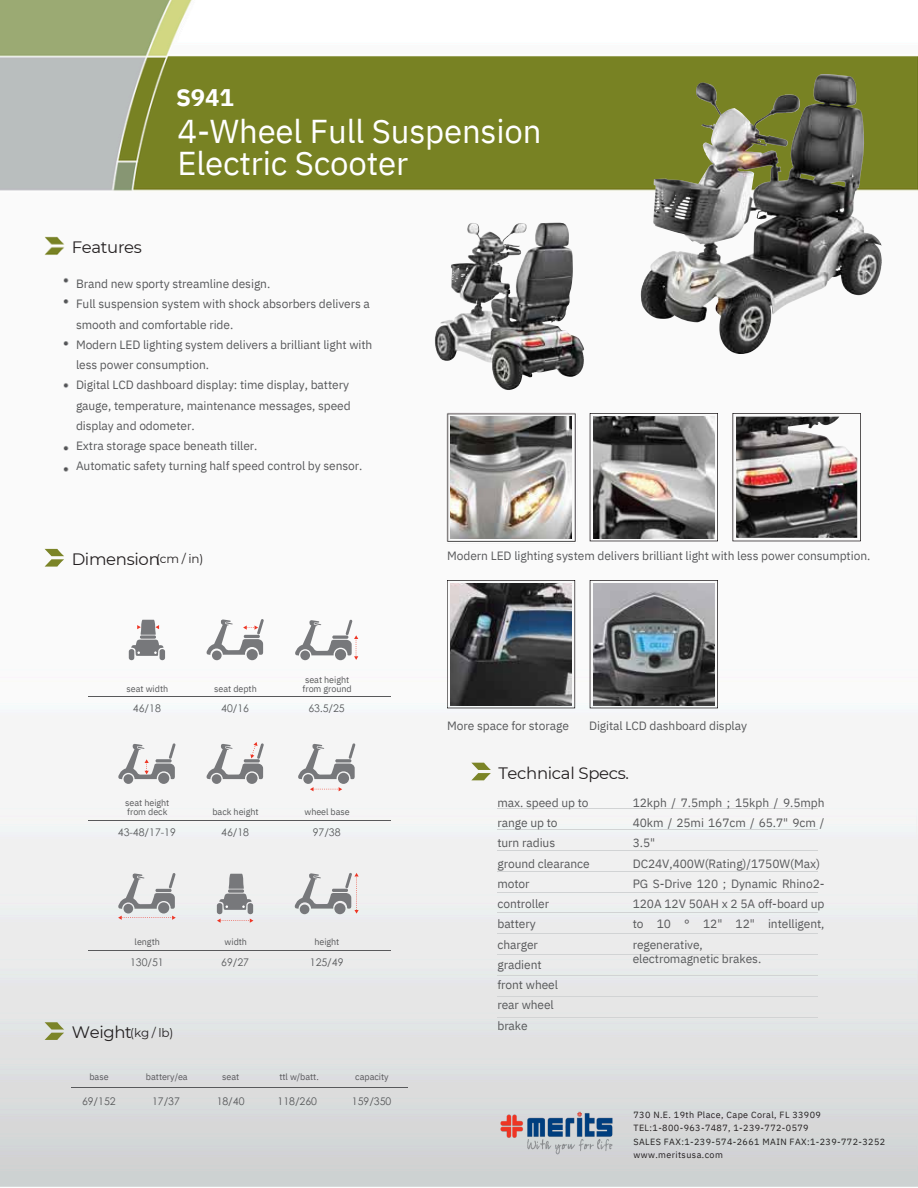
<style>
.page{position:relative;width:918px;height:1188px;background:#fff}
.page>*{position:absolute;margin:0;border:0;box-sizing:border-box;transform-origin:0 0}
.t1{font:33px/32.7px "IBM Plex Sans";letter-spacing:-.005em;color:#fff}
.t2{font:700 24px "IBM Plex Sans";color:#fff}
.t3{font:16.5px "Montserrat";letter-spacing:-.02em;color:#231f20}
.t4{font:12px/20.2px "IBM Plex Sans";letter-spacing:-.005em;color:#58595b}
.t5{font:12px "Montserrat";letter-spacing:-.02em;color:#231f20}
.t6{font:10.5px "Century Gothic";color:#58595b}
.t7{font:9px/13.5px "IBM Plex Sans";letter-spacing:.045em;color:#231f20}
.t8{font:9px/9px "IBM Plex Sans";letter-spacing:-.005em;color:#58595b}
</style>
<div class="page">
<img style="left:0;top:0;width:918px;height:1187px">
<svg style="left:590px;top:413px;width:128px;height:128px"></svg>
<svg style="left:447px;top:580px;width:128px;height:128px"></svg>
<svg style="left:732px;top:413px;width:129px;height:128px"></svg>
<svg style="left:590px;top:580px;width:128px;height:128px"></svg>
<img style="left:450px;top:417px;width:122px;height:121px">
<img style="left:593px;top:417px;width:122px;height:121px">
<img style="left:450px;top:584px;width:122px;height:121px">
<img style="left:593px;top:584px;width:122px;height:121px">
<img style="left:452px;top:223px;width:113px;height:125px">
<svg style="left:45px;top:1022px;width:19px;height:18px"></svg>
<hr style="left:72px;top:1087px;width:336px;height:1px;background:#58595b">
<img style="left:656px;top:104px;width:212px;height:137px">
<svg style="left:45px;top:549px;width:19px;height:18px"></svg>
<div style="left:129px;top:649px;width:5px;height:11px;background:#77787b;border-radius:3px"></div>
<div style="left:160px;top:649px;width:5px;height:11px;background:#77787b;border-radius:3px"></div>
<svg style="left:131px;top:620px;width:32px;height:36px"></svg>
<div style="left:158px;top:773px;width:11px;height:11px;background:#77787b;border-radius:50%"></div>
<div style="left:124px;top:774px;width:9px;height:10px;background:#77787b;border-radius:50%"></div>
<svg style="left:118px;top:743px;width:58px;height:36px"></svg>
<svg style="left:118px;top:916px;width:58px;height:4px"></svg>
<div style="left:124px;top:904px;width:9px;height:10px;background:#77787b;border-radius:50%"></div>
<div style="left:158px;top:902px;width:11px;height:12px;background:#77787b;border-radius:50%"></div>
<svg style="left:118px;top:873px;width:58px;height:36px"></svg>
<svg style="left:217px;top:919px;width:36px;height:4px"></svg>
<div style="left:217px;top:903px;width:5px;height:11px;background:#77787b;border-radius:3px"></div>
<div style="left:248px;top:903px;width:5px;height:11px;background:#77787b;border-radius:3px"></div>
<svg style="left:219px;top:874px;width:33px;height:36px"></svg>
<div style="left:212px;top:774px;width:9px;height:10px;background:#77787b;border-radius:50%"></div>
<div style="left:246px;top:773px;width:12px;height:11px;background:#77787b;border-radius:50%"></div>
<svg style="left:206px;top:742px;width:58px;height:37px"></svg>
<svg style="left:207px;top:619px;width:57px;height:36px"></svg>
<div style="left:212px;top:651px;width:10px;height:9px;background:#77787b;border-radius:50%"></div>
<div style="left:247px;top:649px;width:11px;height:11px;background:#77787b;border-radius:50%"></div>
<hr style="left:88px;top:696px;width:303px;height:1px;background:#58595b">
<hr style="left:88px;top:820px;width:303px;height:1px;background:#58595b">
<hr style="left:88px;top:950px;width:303px;height:1px;background:#58595b">
<svg style="left:310px;top:787px;width:32px;height:4px"></svg>
<div style="left:303px;top:774px;width:10px;height:10px;background:#77787b;border-radius:50%"></div>
<div style="left:338px;top:773px;width:11px;height:11px;background:#77787b;border-radius:50%"></div>
<svg style="left:298px;top:743px;width:57px;height:36px"></svg>
<svg style="left:295px;top:620px;width:63px;height:40px"></svg>
<svg style="left:295px;top:873px;width:64px;height:41px"></svg>
<div style="left:300px;top:905px;width:9px;height:9px;background:#77787b;border-radius:50%"></div>
<svg style="left:471px;top:763px;width:20px;height:17px"></svg>
<hr style="left:497px;top:808px;width:321px;height:1px;background:#d1d3d4">
<hr style="left:497px;top:829px;width:321px;height:1px;background:#d1d3d4">
<hr style="left:497px;top:850px;width:321px;height:1px;background:#d1d3d4">
<hr style="left:497px;top:871px;width:321px;height:1px;background:#d1d3d4">
<hr style="left:497px;top:892px;width:321px;height:1px;background:#d1d3d4">
<hr style="left:497px;top:913px;width:321px;height:1px;background:#d1d3d4">
<hr style="left:497px;top:933px;width:321px;height:1px;background:#d1d3d4">
<hr style="left:497px;top:954px;width:321px;height:1px;background:#d1d3d4">
<hr style="left:497px;top:975px;width:321px;height:1px;background:#d1d3d4">
<hr style="left:497px;top:996px;width:321px;height:1px;background:#d1d3d4">
<hr style="left:497px;top:1017px;width:321px;height:1px;background:#d1d3d4">
<img style="left:736px;top:417px;width:121px;height:121px">
<img style="left:493px;top:1105px;width:126px;height:56px">
<h3 class="t2" style="left:176px;top:81px;width:59px">S941</h3>
<h5 class="t3" style="left:72px;top:237px;width:72px">Features</h5>
<p class="t1" style="left:177px;top:114px;width:366px">4-Wheel Full Suspension<br>Electric Scooter</p>
<h4 class="t4" style="left:76px;top:273px;width:298px">Brand new sporty streamline design.<br>Full suspension system with shock absorbers delivers a smooth and comfortable ride.<br>Modern LED lighting system delivers a brilliant light with less power consumption.<br>Digital LCD dashboard display: time display, battery gauge, temperature, maintenance messages, speed display and odometer.<br>Extra storage space beneath tiller.<br>Automatic safety turning half speed control by sensor.</h4>
<p class="t3" style="left:72px;top:549px;width:90px">Dimension</p>
<h5 class="t5" style="left:156px;top:552px;width:49px">(cm / in)</h5>
<h4 class="t8" style="left:127px;top:684px;width:43px">seat width</h4>
<p class="t8" style="left:214px;top:684px;width:44px">seat depth</p>
<h5 class="t8" style="left:303px;top:675px;width:51px">seat height from ground</h5>
<h5 class="t6" style="left:133px;top:700px;width:29px">46/18</h5>
<h5 class="t6" style="left:221px;top:700px;width:29px">40/16</h5>
<h4 class="t6" style="left:308px;top:700px;width:38px">63.5/25</h4>
<p class="t8" style="left:125px;top:798px;width:46px">seat height from deck</p>
<h5 class="t8" style="left:212px;top:807px;width:48px">back height</h5>
<h5 class="t8" style="left:304px;top:807px;width:47px">wheel base</h5>
<p class="t6" style="left:118px;top:824px;width:60px">43-48/17-19</p>
<h3 class="t6" style="left:221px;top:824px;width:29px">46/18</h3>
<p class="t6" style="left:313px;top:824px;width:29px">97/38</p>
<h4 class="t8" style="left:135px;top:937px;width:27px">length</h4>
<p class="t8" style="left:225px;top:937px;width:24px">width</p>
<h5 class="t8" style="left:314px;top:937px;width:27px">height</h5>
<p class="t6" style="left:130px;top:954px;width:35px">130/51</p>
<h5 class="t6" style="left:221px;top:954px;width:29px">69/27</h5>
<p class="t6" style="left:310px;top:954px;width:35px">125/49</p>
<h5 class="t3" style="left:72px;top:1023px;width:62px">Weight</h5>
<p class="t5" style="left:130px;top:1025px;width:45px">(kg / lb)</p>
<h3 class="t8" style="left:89px;top:1072px;width:21px">base</h3>
<p class="t8" style="left:146px;top:1072px;width:43px">battery/ea</p>
<p class="t8" style="left:222px;top:1072px;width:19px">seat</p>
<h5 class="t8" style="left:279px;top:1072px;width:41px">ttl w/batt.</h5>
<p class="t8" style="left:355px;top:1072px;width:35px">capacity</p>
<h5 class="t6" style="left:82px;top:1093px;width:35px">69/152</h5>
<p class="t6" style="left:152px;top:1093px;width:29px">17/37</p>
<h5 class="t6" style="left:217px;top:1093px;width:29px">18/40</h5>
<h4 class="t6" style="left:278px;top:1093px;width:41px">118/260</h4>
<h4 class="t6" style="left:352px;top:1093px;width:41px">159/350</h4>
<h5 class="t4" style="left:447px;top:546px;width:425px">Modern LED lighting system delivers brilliant light with less power consumption.</h5>
<h4 class="t4" style="left:447px;top:715px;width:123px">More space for storage</h4>
<p class="t4" style="left:589px;top:715px;width:160px">Digital LCD dashboard display</p>
<p class="t3" style="left:498px;top:763px;width:132px">Technical Specs.</p>
<p class="t4" style="left:497px;top:792px;width:94px">max. speed up to range up to<br>turn radius ground clearance motor<br>controller battery<br>charger<br>gradient<br>front wheel<br>rear wheel<br>brake</p>
<p class="t4" style="left:633px;top:792px;width:193px">12kph / 7.5mph ; 15kph / 9.5mph<br>40km / 25mi 167cm / 65.7" 9cm /<br>3.5"<br>DC24V,400W(Rating)/1750W(Max)<br>PG S-Drive 120 ; Dynamic Rhino2-<br>120A 12V 50AH x 2 5A off-board up to 10 ° 12" 12" intelligent, regenerative,</p>
<p class="t4" style="left:633px;top:949px;width:130px">electromagnetic brakes.</p>
<p class="t7" style="left:633px;top:1108px;width:253px">730 N.E. 19th Place, Cape Coral, FL 33909<br>TEL:1-800-963-7487, 1-239-772-0579<br>SALES FAX:1-239-574-2661 MAIN FAX:1-239-772-3252 www.meritsusa.com</p>
</div>
